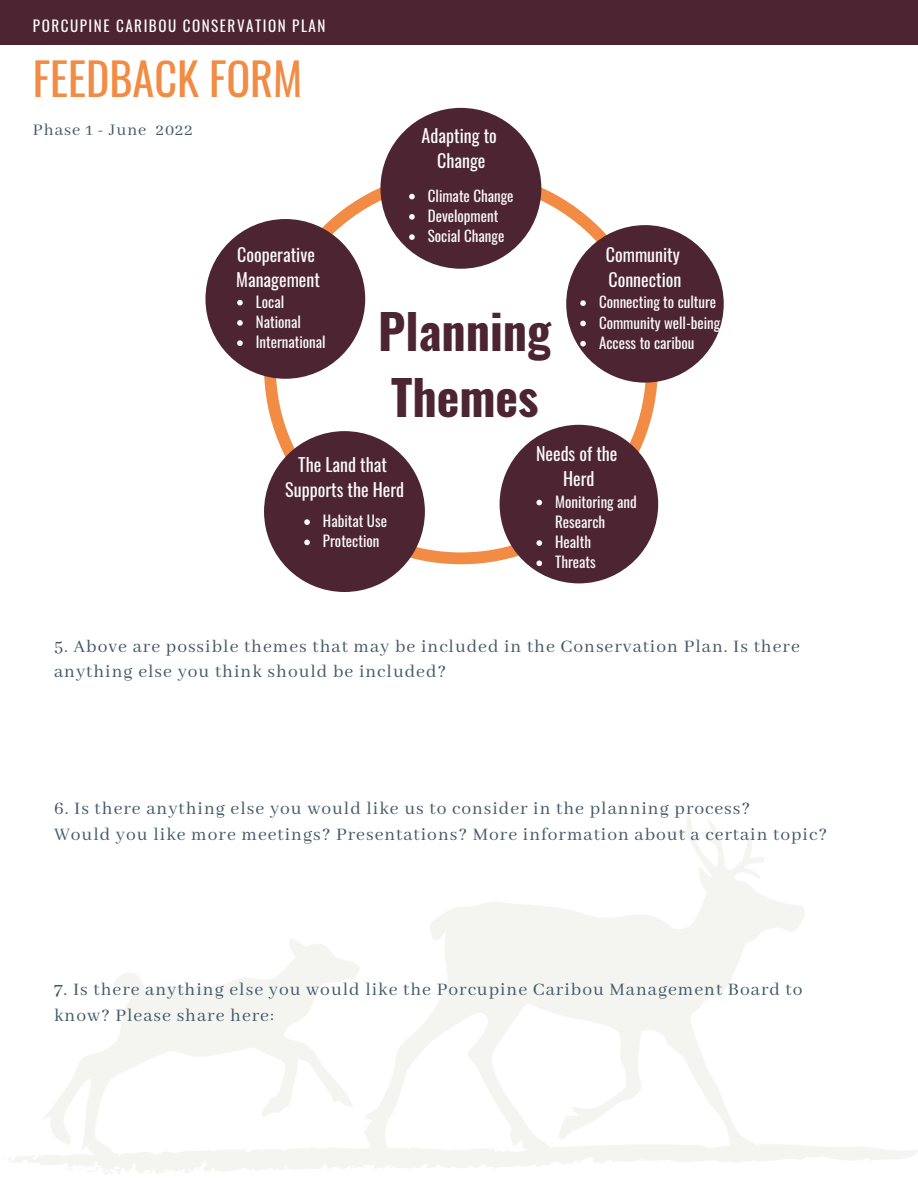
<style>
.page{position:relative;width:918px;height:1188px;background:#fff}
.page>*{position:absolute;margin:0;border:0;box-sizing:border-box;transform-origin:0 0}
.t1{font:700 48px/66.3px "Oswald";color:#4c2432}
.t2{font:44.25px "Oswald";color:#f28b43}
.t3{font:19.5px/25.8px "Abhaya Libre";letter-spacing:.05em;color:#435967}
.t4{font:18px/24.8px "Oswald";color:#fafafa;text-align:center}
.t5{font:18px "Abhaya Libre";letter-spacing:.05em;color:#435967}
.t6{font:15.15px "Oswald";letter-spacing:.1em;color:#fafafa}
.t7{font:15px/20.2px "Oswald";color:#fafafa}
</style>
<div class="page">
<div style="left:0;top:0;width:918px;height:44px;background:#4c2432"></div>
<svg style="left:264px;top:170px;width:394px;height:394px"></svg>
<div style="left:264px;top:431px;width:161px;height:161px;background:#4c2432;border-radius:50%"></div>
<svg style="left:304px;top:519px;width:6px;height:6px"></svg>
<svg style="left:304px;top:540px;width:6px;height:5px"></svg>
<div style="left:380px;top:108px;width:161px;height:161px;background:#4c2432;border-radius:50%"></div>
<svg style="left:409px;top:194px;width:6px;height:5px"></svg>
<svg style="left:409px;top:214px;width:6px;height:6px"></svg>
<svg style="left:409px;top:234px;width:6px;height:6px"></svg>
<div style="left:205px;top:219px;width:160px;height:160px;background:#4c2432;border-radius:50%"></div>
<svg style="left:237px;top:300px;width:6px;height:5px"></svg>
<svg style="left:237px;top:320px;width:6px;height:6px"></svg>
<svg style="left:237px;top:340px;width:6px;height:6px"></svg>
<div style="left:566px;top:225px;width:158px;height:158px;background:#4c2432;border-radius:50%"></div>
<svg style="left:580px;top:300px;width:6px;height:6px"></svg>
<svg style="left:580px;top:321px;width:6px;height:5px"></svg>
<svg style="left:580px;top:341px;width:6px;height:6px"></svg>
<div style="left:500px;top:425px;width:158px;height:158px;background:#4c2432;border-radius:50%"></div>
<svg style="left:536px;top:500px;width:6px;height:5px"></svg>
<svg style="left:536px;top:540px;width:6px;height:6px"></svg>
<svg style="left:536px;top:561px;width:6px;height:5px"></svg>
<p class="t6" style="left:33px;top:12px;width:294px">PORCUPINE CARIBOU CONSERVATION PLAN</p>
<h2 class="t2" style="left:33px;top:40px;width:271px">FEEDBACK FORM</h2>
<p class="t5" style="left:33px;top:120px;width:161px">Phase 1 - June 2022</p>
<p class="t4" style="left:236px;top:241px;width:85px;text-align:left">Cooperative<br>Management</p>
<p class="t7" style="left:256px;top:290px;width:71px">Local<br>National<br>International</p>
<p class="t4" style="left:422px;top:122px;width:77px">Adapting to<br>Change</p>
<p class="t7" style="left:428px;top:184px;width:87px">Climate Change<br>Development<br>Social Change</p>
<h1 class="t1" style="left:378px;top:301px;width:175px">Planning<br>Themes</h1>
<p class="t4" style="left:606px;top:241px;width:77px;text-align:left">Community<br>Connection</p>
<p class="t7" style="left:599px;top:291px;width:123px">Connecting to culture<br>Community well-being<br>Access to caribou</p>
<p class="t4" style="left:285px;top:451px;width:120px">The Land that<br>Supports the Herd</p>
<p class="t7" style="left:323px;top:510px;width:66px">Habitat Use<br>Protection</p>
<p class="t4" style="left:536px;top:440px;width:83px">Needs of the<br>Herd</p>
<p class="t7" style="left:555px;top:490px;width:83px">Monitoring and<br>Research<br>Health<br>Threats</p>
<p class="t3" style="left:54px;top:634px;width:747px">5. Above are possible themes that may be included in the Conservation Plan. Is there anything else you think should be included?</p>
<p class="t3" style="left:54px;top:796px;width:774px">6. Is there anything else you would like us to consider in the planning process?<br>Would you like more meetings? Presentations? More information about a certain topic?</p>
<p class="t3" style="left:54px;top:977px;width:750px">7. Is there anything else you would like the Porcupine Caribou Management Board to know? Please share here:</p>
</div>
